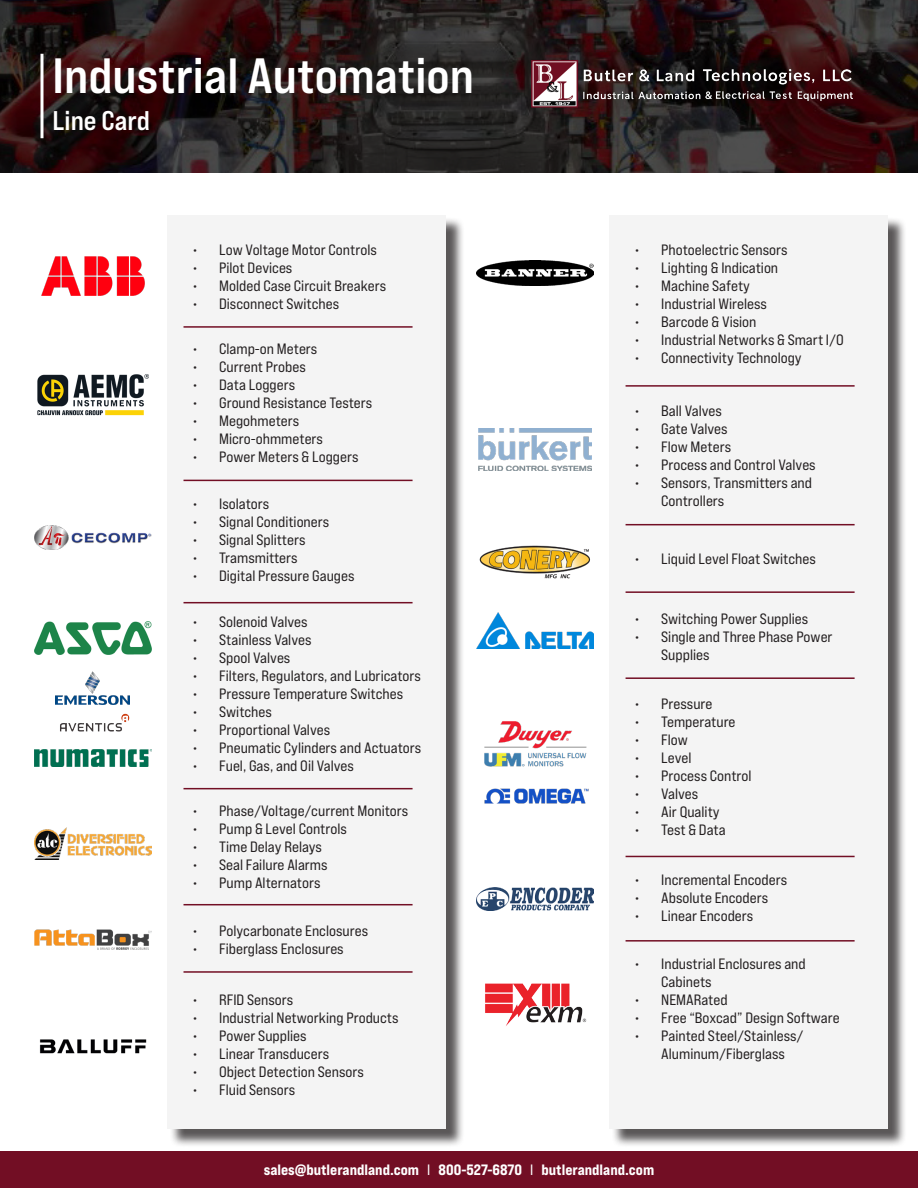
<style>
.page{position:relative;width:918px;height:1188px;background:#fff}
.page>*{position:absolute;margin:0;border:0;box-sizing:border-box;transform-origin:0 0}
.t1{font:49.5px "Bebas Neue Pro Exp Bd";color:#fff}
.t2{font:27px "Bebas Neue Pro Exp Bd";color:#fff}
.t3{font:15px/18px "Bebas Neue Pro Exp Rg";color:#231f20}
.t4{font:15px "Bebas Neue Pro Exp Eb";color:#fff}
.s1{font-family:"Bebas Neue Pro Exp Rg"}
</style>
<div class="page">
<div style="left:170px;top:217px;width:295px;height:931px;background:#231f20;opacity:.75"></div>
<div style="left:167px;top:215px;width:279px;height:914px;background:#f4f4f4"></div>
<svg style="left:0;top:0;width:918px;height:173px;background:#2a1b1b"></svg>
<svg style="left:40px;top:54px;width:4px;height:84px"></svg>
<img style="left:41px;top:256px;width:104px;height:40px">
<img style="left:513px;top:49px;width:346px;height:78px">
<img style="left:37px;top:374px;width:112px;height:41px">
<hr style="left:184px;top:326px;width:229px;height:2px;background:#720e24">
<img style="left:34px;top:525px;width:117px;height:24px">
<hr style="left:184px;top:480px;width:229px;height:1px;background:#720e24">
<img style="left:34px;top:621px;width:117px;height:34px">
<hr style="left:184px;top:602px;width:229px;height:1px;background:#720e24">
<img style="left:34px;top:828px;width:117px;height:32px">
<hr style="left:184px;top:788px;width:229px;height:1px;background:#720e24">
<img style="left:34px;top:929px;width:117px;height:20px">
<hr style="left:184px;top:904px;width:229px;height:1px;background:#720e24">
<img style="left:39px;top:1039px;width:108px;height:15px">
<hr style="left:184px;top:971px;width:229px;height:2px;background:#720e24">
<div style="left:0;top:1152px;width:918px;height:36px;background:#720e24"></div>
<img style="left:55px;top:671px;width:74px;height:33px">
<img style="left:34px;top:749px;width:117px;height:17px">
<img style="left:60px;top:713px;width:70px;height:19px">
<div style="left:612px;top:217px;width:295px;height:931px;background:#231f20;opacity:.75"></div>
<div style="left:609px;top:215px;width:279px;height:914px;background:#f4f4f4"></div>
<img style="left:477px;top:260px;width:116px;height:26px">
<img style="left:478px;top:429px;width:114px;height:42px">
<hr style="left:626px;top:385px;width:229px;height:2px;background:#720e24">
<img style="left:479px;top:545px;width:111px;height:34px">
<hr style="left:626px;top:524px;width:229px;height:1px;background:#720e24">
<img style="left:477px;top:613px;width:116px;height:36px">
<hr style="left:626px;top:591px;width:229px;height:2px;background:#720e24">
<img style="left:477px;top:887px;width:116px;height:24px">
<hr style="left:626px;top:677px;width:229px;height:2px;background:#720e24">
<img style="left:485px;top:983px;width:102px;height:43px">
<hr style="left:626px;top:856px;width:229px;height:1px;background:#720e24">
<img style="left:484px;top:721px;width:103px;height:46px">
<img style="left:484px;top:788px;width:105px;height:16px">
<hr style="left:626px;top:940px;width:229px;height:2px;background:#720e24">
<p class="t1" style="left:52px;top:45px;width:423px">Industrial Automation</p>
<p class="t2" style="left:52px;top:103px;width:99px">Line Card</p>
<p class="t3" style="left:192px;top:241px;width:186px">• Low Voltage Motor Controls</p>
<p class="t3" style="left:192px;top:259px;width:102px">• Pilot Devices</p>
<p class="t3" style="left:192px;top:277px;width:196px">• Molded Case Circuit Breakers</p>
<p class="t3" style="left:192px;top:295px;width:148px">• Disconnect Switches</p>
<p class="t3" style="left:192px;top:339px;width:127px">• Clamp-on Meters</p>
<p class="t3" style="left:192px;top:357px;width:115px">• Current Probes</p>
<p class="t3" style="left:192px;top:375px;width:104px">• Data Loggers</p>
<p class="t3" style="left:192px;top:393px;width:182px">• Ground Resistance Testers</p>
<p class="t3" style="left:192px;top:411px;width:109px">• Megohmeters</p>
<p class="t3" style="left:192px;top:429px;width:132px">• Micro-ohmmeters</p>
<p class="t3" style="left:192px;top:447px;width:168px">• Power Meters &amp; Loggers</p>
<p class="t3" style="left:192px;top:494px;width:79px">• Isolators</p>
<p class="t3" style="left:192px;top:512px;width:139px">• Signal Conditioners</p>
<p class="t3" style="left:192px;top:530px;width:115px">• Signal Splitters</p>
<p class="t3" style="left:192px;top:548px;width:107px">• Tramsmitters</p>
<p class="t3" style="left:192px;top:566px;width:164px">• Digital Pressure Gauges</p>
<p class="t3" style="left:192px;top:612px;width:117px">• Solenoid Valves</p>
<p class="t3" style="left:192px;top:630px;width:121px">• Stainless Valves</p>
<p class="t3" style="left:192px;top:648px;width:100px">• Spool Valves</p>
<p class="t3" style="left:192px;top:666px;width:230px">• Filters, Regulators, and Lubricators</p>
<p class="t3" style="left:192px;top:684px;width:212px">• Pressure Temperature Switches</p>
<p class="t3" style="left:192px;top:702px;width:81px">• Switches</p>
<p class="t3" style="left:192px;top:720px;width:140px">• Proportional Valves</p>
<p class="t3" style="left:192px;top:738px;width:231px">• Pneumatic Cylinders and Actuators</p>
<p class="t3" style="left:192px;top:756px;width:163px">• Fuel, Gas, and Oil Valves</p>
<p class="t3" style="left:192px;top:801px;width:218px">• Phase/Voltage/current Monitors</p>
<p class="t3" style="left:192px;top:819px;width:156px">• Pump &amp; Level Controls</p>
<p class="t3" style="left:192px;top:837px;width:131px">• Time Delay Relays</p>
<p class="t3" style="left:192px;top:855px;width:137px">• Seal Failure Alarms</p>
<p class="t3" style="left:192px;top:873px;width:130px">• Pump Alternators</p>
<p class="t3" style="left:192px;top:921px;width:178px">• Polycarbonate Enclosures</p>
<p class="t3" style="left:192px;top:939px;width:153px">• Fiberglass Enclosures</p>
<p class="t3" style="left:192px;top:991px;width:103px">• RFID Sensors</p>
<p class="t3" style="left:192px;top:1009px;width:208px">• Industrial Networking Products</p>
<p class="t3" style="left:192px;top:1027px;width:116px">• Power Supplies</p>
<p class="t3" style="left:192px;top:1045px;width:138px">• Linear Transducers</p>
<p class="t3" style="left:192px;top:1063px;width:173px">• Object Detection Sensors</p>
<p class="t3" style="left:192px;top:1081px;width:105px">• Fluid Sensors</p>
<p class="t3" style="left:634px;top:241px;width:155px">• Photoelectric Sensors</p>
<p class="t3" style="left:634px;top:259px;width:145px">• Lighting &amp; Indication</p>
<p class="t3" style="left:634px;top:277px;width:117px">• Machine Safety</p>
<p class="t3" style="left:634px;top:295px;width:134px">• Industrial Wireless</p>
<p class="t3" style="left:634px;top:313px;width:124px">• Barcode &amp; Vision</p>
<p class="t3" style="left:634px;top:331px;width:211px">• Industrial Networks &amp; Smart I/O</p>
<p class="t3" style="left:634px;top:349px;width:169px">• Connectivity Technology</p>
<p class="t3" style="left:634px;top:401px;width:89px">• Ball Valves</p>
<p class="t3" style="left:634px;top:419px;width:95px">• Gate Valves</p>
<p class="t3" style="left:634px;top:437px;width:98px">• Flow Meters</p>
<p class="t3" style="left:634px;top:455px;width:183px">• Process and Control Valves</p>
<p class="t3" style="left:661px;top:473px;width:152px;text-indent:-27px">• Sensors, Transmitters and<br>Controllers</p>
<p class="t3" style="left:634px;top:549px;width:183px">• Liquid Level Float Switches</p>
<p class="t3" style="left:634px;top:609px;width:176px">• Switching Power Supplies</p>
<p class="t3" style="left:661px;top:627px;width:173px;text-indent:-27px">• Single and Three Phase Power<br>Supplies</p>
<p class="t3" style="left:634px;top:695px;width:80px">• Pressure</p>
<p class="t3" style="left:634px;top:713px;width:103px">• Temperature</p>
<p class="t3" style="left:634px;top:731px;width:55px">• Flow</p>
<p class="t3" style="left:634px;top:749px;width:59px">• Level</p>
<p class="t3" style="left:634px;top:767px;width:119px">• Process Control</p>
<p class="t3" style="left:634px;top:785px;width:66px">• Valves</p>
<p class="t3" style="left:634px;top:803px;width:87px">• Air Quality</p>
<p class="t3" style="left:634px;top:821px;width:93px">• Test &amp; Data</p>
<p class="t3" style="left:634px;top:871px;width:155px">• Incremental Encoders</p>
<p class="t3" style="left:634px;top:889px;width:136px">• Absolute Encoders</p>
<p class="t3" style="left:634px;top:907px;width:121px">• Linear Encoders</p>
<p class="t3" style="left:661px;top:955px;width:146px;text-indent:-27px">• Industrial Enclosures and<br>Cabinets</p>
<p class="t3" style="left:634px;top:991px;width:95px">• NEMARated</p>
<p class="t3" style="left:634px;top:1009px;width:207px">• Free “Boxcad” Design Software</p>
<p class="t3" style="left:634px;top:1027px;width:171px;text-align:center">• Painted Steel/Stainless/<br>Aluminum/Fiberglass</p>
<p class="t4" style="left:264px;top:1161px;width:392px">sales@butlerandland.com <span class="s1">I</span> 800-527-6870 <span class="s1">I</span> butlerandland.com</p>
</div>
